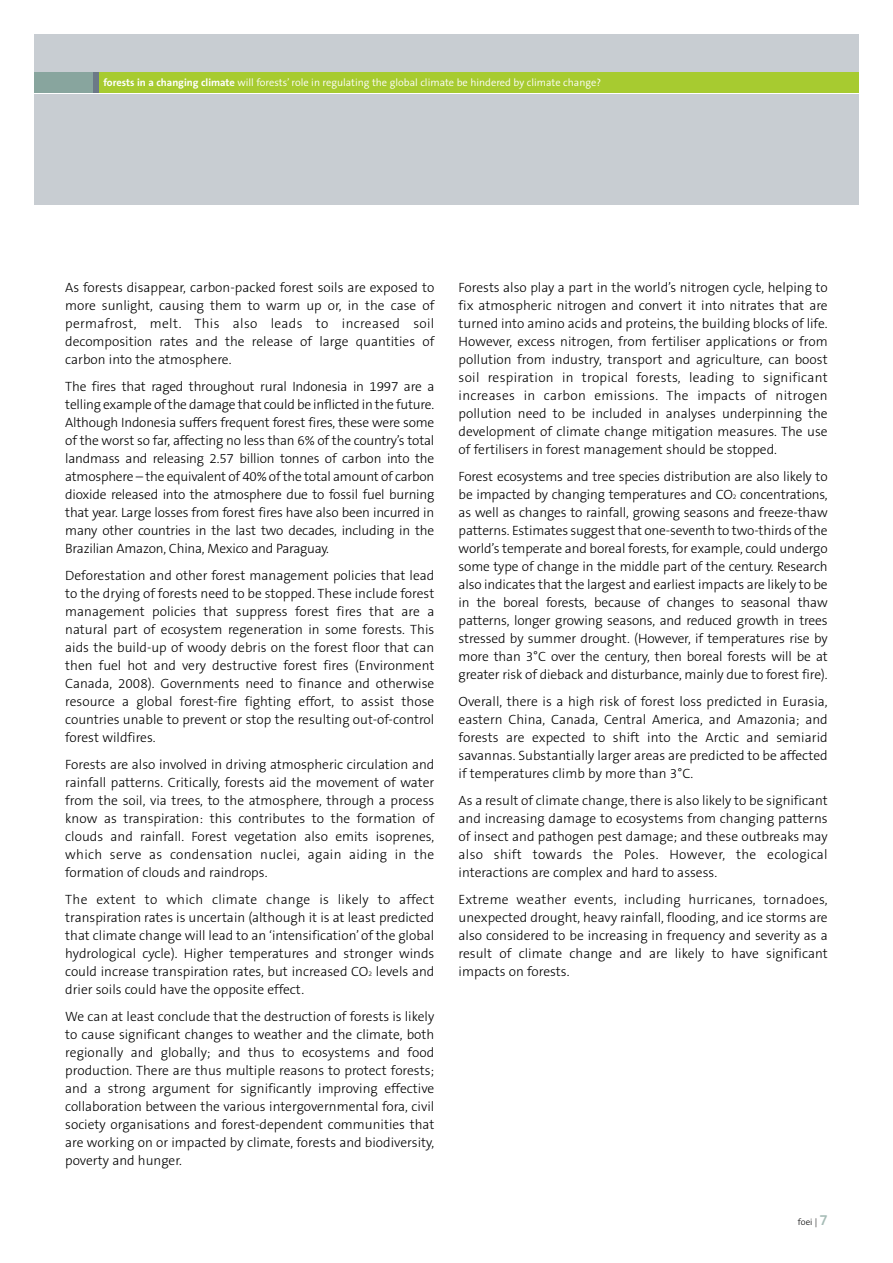
<style>
.page{position:relative;width:893px;height:1263px;background:#fff}
.page>*{position:absolute;margin:0;border:0;box-sizing:border-box;transform-origin:0 0}
.t1{font:300 13.5px/18px "The Sans B3";color:#000;text-align:justify}
.t2{font:300 10.5px "The Sans B4";color:#fff}
.t3{font:300 9px "The Sans B3";color:#000}
.s1{font-family:"The Sans B7";font-weight:700}
.s2{font-size:6.75px}
.s3{font-family:"The Sans B6";font-weight:600;font-size:15px;color:#a6bcb6}
</style>
<div class="page">
<div style="left:34px;top:34px;width:825px;height:170px;background:#c8cdd2"></div>
<div style="left:34px;top:72px;width:825px;height:22px;background:#a7cb30"></div>
<div style="left:34px;top:72px;width:64px;height:22px;background:#88a59e"></div>
<div style="left:94px;top:72px;width:5px;height:22px;background:#6c7987"></div>
<hr style="left:34px;top:93px;width:825px;height:1px;background:#fff">
<p class="t2" style="left:103px;top:77px;width:499px"><span class="s1">forests in a changing climate</span> will forests’ role in regulating the global climate be hindered by climate change?</p>
<p class="t1" style="left:65px;top:279px;width:371px">As forests disappear, carbon-packed forest soils are exposed to more sunlight, causing them to warm up or, in the case of permafrost, melt. This also leads to increased soil decomposition rates and the release of large quantities of carbon into the atmosphere.</p>
<p class="t1" style="left:65px;top:378px;width:371px">The fires that raged throughout rural Indonesia in 1997 are a telling example ofthe damage that could be inflicted in the future.<br>Although Indonesia suffers frequent forest fires, these were some of the worst so far, affecting no less than 6% of the country’s total landmass and releasing 2.57 billion tonnes of carbon into the atmosphere – the equivalent of 40% ofthe total amount of carbon dioxide released into the atmosphere due to fossil fuel burning that year. Large losses from forest fires have also been incurred in many other countries in the last two decades, including in the Brazilian Amazon, China, Mexico and Paraguay.</p>
<p class="t1" style="left:65px;top:567px;width:371px">Deforestation and other forest management policies that lead to the drying of forests need to be stopped. These include forest management policies that suppress forest fires that are a natural part of ecosystem regeneration in some forests. This aids the build-up of woody debris on the forest floor that can then fuel hot and very destructive forest fires (Environment Canada, 2008). Governments need to finance and otherwise resource a global forest-fire fighting effort, to assist those countries unable to prevent or stop the resulting out-of-control forest wildfires.</p>
<p class="t1" style="left:65px;top:756px;width:371px">Forests are also involved in driving atmospheric circulation and rainfall patterns. Critically, forests aid the movement of water from the soil, via trees, to the atmosphere, through a process know as transpiration: this contributes to the formation of clouds and rainfall. Forest vegetation also emits isoprenes, which serve as condensation nuclei, again aiding in the formation of clouds and raindrops.</p>
<p class="t1" style="left:65px;top:891px;width:371px">The extent to which climate change is likely to affect transpiration rates is uncertain (although it is at least predicted that climate change will lead to an ‘intensification’ of the global hydrological cycle). Higher temperatures and stronger winds could increase transpiration rates, but increased CO<span class="s2">2</span> levels and drier soils could have the opposite effect.</p>
<p class="t1" style="left:65px;top:1008px;width:371px">We can at least conclude that the destruction of forests is likely to cause significant changes to weather and the climate, both regionally and globally; and thus to ecosystems and food production. There are thus multiple reasons to protect forests; and a strong argument for significantly improving effective collaboration between the various intergovernmental fora, civil society organisations and forest-dependent communities that are working on or impacted by climate, forests and biodiversity, poverty and hunger.</p>
<p class="t1" style="left:459px;top:279px;width:371px">Forests also play a part in the world’s nitrogen cycle, helping to fix atmospheric nitrogen and convert it into nitrates that are turned into amino acids and proteins, the building blocks of life.<br>However, excess nitrogen, from fertiliser applications or from pollution from industry, transport and agriculture, can boost soil respiration in tropical forests, leading to significant increases in carbon emissions. The impacts of nitrogen pollution need to be included in analyses underpinning the development of climate change mitigation measures. The use of fertilisers in forest management should be stopped.</p>
<p class="t1" style="left:459px;top:468px;width:371px">Forest ecosystems and tree species distribution are also likely to be impacted by changing temperatures and CO<span class="s2">2</span> concentrations, as well as changes to rainfall, growing seasons and freeze-thaw patterns. Estimates suggest that one-seventh to two-thirds ofthe world’s temperate and boreal forests, for example, could undergo some type of change in the middle part of the century. Research also indicates that the largest and earliest impacts are likely to be in the boreal forests, because of changes to seasonal thaw patterns, longer growing seasons, and reduced growth in trees stressed by summer drought. (However, if temperatures rise by more than 3°C over the century, then boreal forests will be at greater risk of dieback and disturbance, mainly due to forest fire).</p>
<p class="t1" style="left:459px;top:693px;width:371px">Overall, there is a high risk of forest loss predicted in Eurasia, eastern China, Canada, Central America, and Amazonia; and forests are expected to shift into the Arctic and semiarid savannas. Substantially larger areas are predicted to be affected if temperatures climb by more than 3°C.</p>
<p class="t1" style="left:459px;top:792px;width:371px">As a result of climate change, there is also likely to be significant and increasing damage to ecosystems from changing patterns of insect and pathogen pest damage; and these outbreaks may also shift towards the Poles. However, the ecological interactions are complex and hard to assess.</p>
<p class="t1" style="left:459px;top:891px;width:371px">Extreme weather events, including hurricanes, tornadoes, unexpected drought, heavy rainfall, flooding, and ice storms are also considered to be increasing in frequency and severity as a result of climate change and are likely to have significant impacts on forests.</p>
<p class="t3" style="left:798px;top:1217px;width:31px">foei | <span class="s3">7</span></p>
</div>
